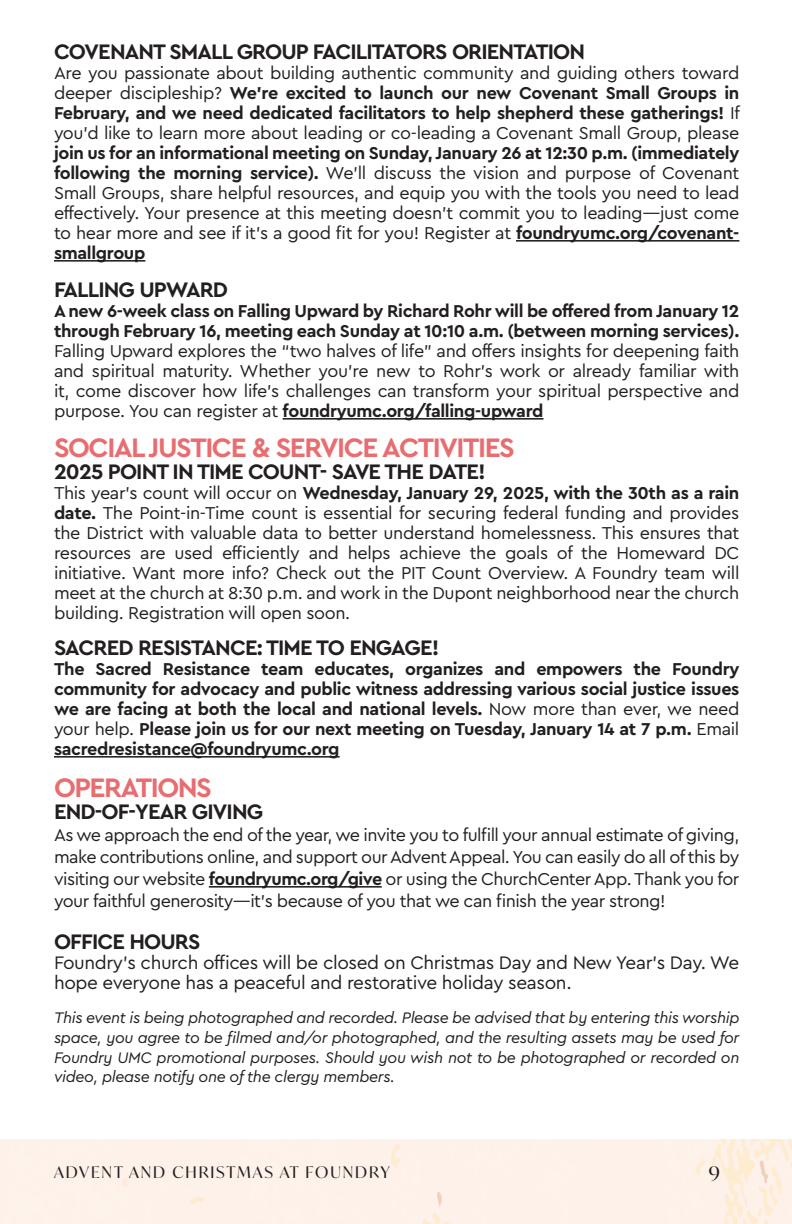
<style>
.page{position:relative;width:792px;height:1224px;background:#fff}
.page>*{position:absolute;margin:0;border:0;box-sizing:border-box;transform-origin:0 0}
.t1{font:700 28px "Cera Pro";letter-spacing:-.05em;color:#e86d71}
.t2{font:700 22px "Cera Pro";letter-spacing:-.04em;color:#231f20}
.t3{font:20px "Ivy Mode";color:#231f20}
.t4{font:19px/20px "Cera Pro";letter-spacing:-.02em;color:#231f20}
.t5{font:18px/20px "Cera Pro";letter-spacing:-.02em;color:#231f20;text-align:justify}
.t6{font:700 18px/20px "Cera Pro";letter-spacing:-.02em;color:#231f20;text-align:justify}
.t7{font:italic 16px/19.8px "Cera Pro";letter-spacing:-.02em;color:#231f20;text-align:justify}
.t8{font:16px "Ivy Mode";letter-spacing:.12em;color:#231f20}
.s1{font-weight:700}
.s2{font-weight:400}
</style>
<div class="page">
<div style="left:0;top:1139px;width:792px;height:85px;background:#fdf1ea"></div>
<hr style="left:516px;top:240px;width:223px;height:2px;background:#231f20">
<hr style="left:54px;top:260px;width:91px;height:2px;background:#231f20">
<hr style="left:283px;top:418px;width:261px;height:2px;background:#231f20">
<hr style="left:54px;top:756px;width:286px;height:2px;background:#231f20">
<hr style="left:209px;top:886px;width:173px;height:2px;background:#231f20">
<p class="t2" style="left:54px;top:37px;width:533px">COVENANT SMALL GROUP FACILITATORS ORIENTATION</p>
<p class="t5" style="left:54px;top:62px;width:687px">Are you passionate about building authentic community and guiding others toward deeper discipleship? <span class="s1">We’re excited to launch our new Covenant Small Groups in February, and we need dedicated facilitators to help shepherd these gatherings!</span> If you’d like to learn more about leading or co-leading a Covenant Small Group, please <span class="s1">join us for an informational meeting on Sunday, January 26 at 12:30 p.m. (immediately following the morning service).</span> We’ll discuss the vision and purpose of Covenant Small Groups, share helpful resources, and equip you with the tools you need to lead effectively. Your presence at this meeting doesn’t commit you to leading—just come to hear more and see if it’s a good fit for you! Register at <span class="s1">foundryumc.org/covenant&shy;smallgroup</span></p>
<p class="t2" style="left:54px;top:275px;width:176px">FALLING UPWARD</p>
<p class="t5" style="left:54px;top:300px;width:687px"><span class="s1">A new 6-week class on Falling Upward by Richard Rohr will be offered from January 12 through February 16, meeting each Sunday at 10:10 a.m. (between morning services).<br></span>Falling Upward explores the “two halves of life” and offers insights for deepening faith and spiritual maturity. Whether you’re new to Rohr’s work or already familiar with it, come discover how life’s challenges can transform your spiritual perspective and purpose. You can register at <span class="s1">foundryumc.org/falling-upward</span></p>
<p class="t1" style="left:54px;top:429px;width:462px">SOCIAL JUSTICE &amp; SERVICE ACTIVITIES</p>
<p class="t2" style="left:54px;top:457px;width:433px">2025 POINT IN TIME COUNT- SAVE THE DATE!</p>
<p class="t5" style="left:54px;top:482px;width:687px">This year’s count will occur on <span class="s1">Wednesday, January 29, 2025, with the 30th as a rain date.</span> The Point-in-Time count is essential for securing federal funding and provides the District with valuable data to better understand homelessness. This ensures that resources are used efficiently and helps achieve the goals of the Homeward DC initiative. Want more info? Check out the PIT Count Overview. A Foundry team will meet at the church at 8:30 p.m. and work in the Dupont neighborhood near the church building. Registration will open soon.</p>
<p class="t2" style="left:54px;top:633px;width:387px">SACRED RESISTANCE: TIME TO ENGAGE!</p>
<p class="t6" style="left:54px;top:658px;width:687px">The Sacred Resistance team educates, organizes and empowers the Foundry community for advocacy and public witness addressing various social justice issues we are facing at both the local and national levels. <span class="s2">Now more than ever, we need your help.</span> Please join us for our next meeting on Tuesday, January 14 at 7 p.m. <span class="s2">Email </span>sacredresistance@foundryumc.org</p>
<p class="t1" style="left:54px;top:769px;width:159px">OPERATIONS</p>
<p class="t2" style="left:54px;top:797px;width:211px">END-OF-YEAR GIVING</p>
<p class="t5" style="left:54px;top:823px;width:687px;line-height:22px">As we approach the end of the year, we invite you to fulfill your annual estimate of giving, make contributions online, and support our Advent Appeal. You can easily do all of this by visiting our website <span class="s1">foundryumc.org/give</span> or using the ChurchCenter App. Thank you for your faithful generosity—it’s because of you that we can finish the year strong!</p>
<p class="t2" style="left:54px;top:927px;width:148px">OFFICE HOURS</p>
<p class="t4" style="left:54px;top:952px;width:687px">Foundry’s church offices will be closed on Christmas Day and New Year’s Day. We hope everyone has a peaceful and restorative holiday season.</p>
<p class="t7" style="left:54px;top:1007px;width:687px">This event is being photographed and recorded. Please be advised that by entering this worship space, you agree to be filmed and/or photographed, and the resulting assets may be used for Foundry UMC promotional purposes. Should you wish not to be photographed or recorded on video, please notify one of the clergy members.</p>
<p class="t8" style="left:54px;top:1161px;width:337px">ADVENT AND CHRISTMAS AT FOUNDRY</p>
<p class="t3" style="left:709px;top:1160px;width:13px">9</p>
</div>
